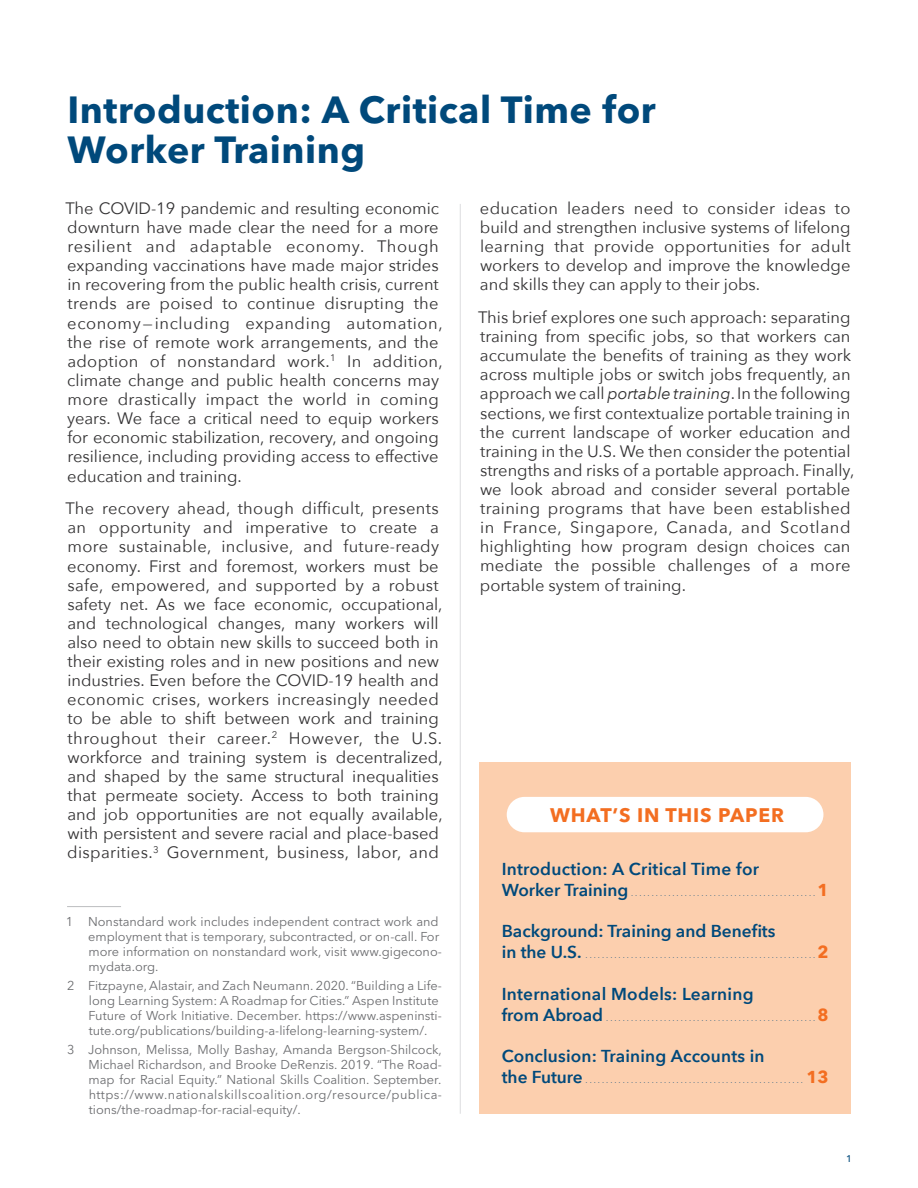
<style>
.page{position:relative;width:918px;height:1188px;background:#fff}
.page>*{position:absolute;margin:0;border:0;box-sizing:border-box;transform-origin:0 0}
.t1{font:700 37.5px/40.5px "Avenir Next LT Pro";letter-spacing:.015em;color:#00497b}
.t2{font:700 19.5px "Avenir Next LT Pro";letter-spacing:.04em;color:#f36e21}
.t3{font:200 17.25px/21px "Avenir Next";color:#00497b}
.t4{font:16.5px/19px "Avenir Next";color:#333233}
.t5{font:12.75px/15px "Avenir Next LT Pro";color:#6c6d70}
.t6{font:500 9.75px "Avenir Next";color:#00497b}
.s1{font-style:italic}
.s2{font-weight:600}
.s3{font-weight:700;color:#f36e21}
</style>
<div class="page">
<hr style="left:460px;top:204px;width:1px;height:910px;background:#dcdddf">
<hr style="left:67px;top:906px;width:54px;height:1px;background:#bcbdc0">
<div style="left:479px;top:762px;width:371px;height:352px;background:#fccfae"></div>
<div style="left:507px;top:797px;width:316px;height:35px;background:#fff;border-radius:18px"></div>
<h1 class="t1" style="left:68px;top:89px;width:590px">Introduction: A Critical Time for<br>Worker Training</h1>
<p class="t4" style="left:66px;top:198px;width:379px">The COVID-19 pandemic and resulting economic downturn have made clear the need for a more resilient and adaptable economy. Though expanding vaccinations have made major strides in recovering from the public health crisis, current trends are poised to continue disrupting the economy—including expanding automation, the rise of remote work arrangements, and the adoption of nonstandard work.<sup>1</sup> In addition, climate change and public health concerns may more drastically impact the world in coming years. We face a critical need to equip workers for economic stabilization, recovery, and ongoing resilience, including providing access to effective education and training.</p>
<p class="t4" style="left:66px;top:498px;width:379px">The recovery ahead, though difficult, presents an opportunity and imperative to create a more sustainable, inclusive, and future-ready economy. First and foremost, workers must be safe, empowered, and supported by a robust safety net. As we face economic, occupational, and technological changes, many workers will also need to obtain new skills to succeed both in their existing roles and in new positions and new industries. Even before the COVID-19 health and economic crises, workers increasingly needed to be able to shift between work and training throughout their career.<sup>2</sup> However, the U.S. workforce and training system is decentralized, and shaped by the same structural inequalities that permeate society. Access to both training and job opportunities are not equally available, with persistent and severe racial and place-based disparities.<sup>3</sup> Government, business, labor, and</p>
<p class="t5" style="left:88px;top:914px;width:355px;text-indent:-22px">1 Nonstandard work includes independent contract work and employment that is temporary, subcontracted, or on-call. For more information on nonstandard work, visit www.gigecono&shy;mydata.org.</p>
<p class="t5" style="left:89px;top:978px;width:355px;text-indent:-21px">2 Fitzpayne, Alastair, and Zach Neumann. 2020. “Building a Life&shy;long Learning System: A Roadmap for Cities.” Aspen Institute Future of Work Initiative. December. https://www.aspeninsti&shy;tute.org/publications/building-a-lifelong-learning-system/.</p>
<p class="t5" style="left:89px;top:1042px;width:355px;text-align:justify;text-indent:-21px">3 Johnson, Melissa, Molly Bashay, Amanda Bergson-Shilcock, Michael Richardson, and Brooke DeRenzis. 2019. “The Road&shy;map for Racial Equity.” National Skills Coalition. September. https://www.nationalskillscoalition.org/resource/publica&shy;tions/the-roadmap-for-racial-equity/.</p>
<p class="t4" style="left:480px;top:198px;width:372px;text-align:justify">education leaders need to consider ideas to build and strengthen inclusive systems of lifelong learning that provide opportunities for adult workers to develop and improve the knowledge and skills they can apply to their jobs.</p>
<p class="t4" style="left:478px;top:307px;width:378px">This brief explores one such approach: separating training from specific jobs, so that workers can accumulate the benefits of training as they work across multiple jobs or switch jobs frequently, an approach we call <span class="s1">portable training</span>. In the following sections, we first contextualize portable training in the current landscape of worker education and training in the U.S. We then consider the potential strengths and risks of a portable approach. Finally, we look abroad and consider several portable training programs that have been established in France, Singapore, Canada, and Scotland highlighting how program design choices can mediate the possible challenges of a more portable system of training.</p>
<p class="t2" style="left:550px;top:803px;width:235px">WHAT’S IN THIS PAPER</p>
<p class="t3" style="left:502px;top:858px;width:329px"><span class="s2">Introduction: A Critical Time for<br>Worker Training</span>.............................................<span class="s3">1</span></p>
<p class="t3" style="left:502px;top:920px;width:329px"><span class="s2">Background: Training and Benefits<br>in the U.S.</span> ........................................................<span class="s3">2</span></p>
<p class="t3" style="left:502px;top:982px;width:329px"><span class="s2">International Models: Learning<br>from Abroad</span>...................................................<span class="s3">8</span></p>
<p class="t3" style="left:502px;top:1044px;width:329px"><span class="s2">Conclusion: Training Accounts in<br>the Future</span>.....................................................<span class="s3">13</span></p>
<p class="t6" style="left:846px;top:1150px;width:7px">1</p>
</div>
